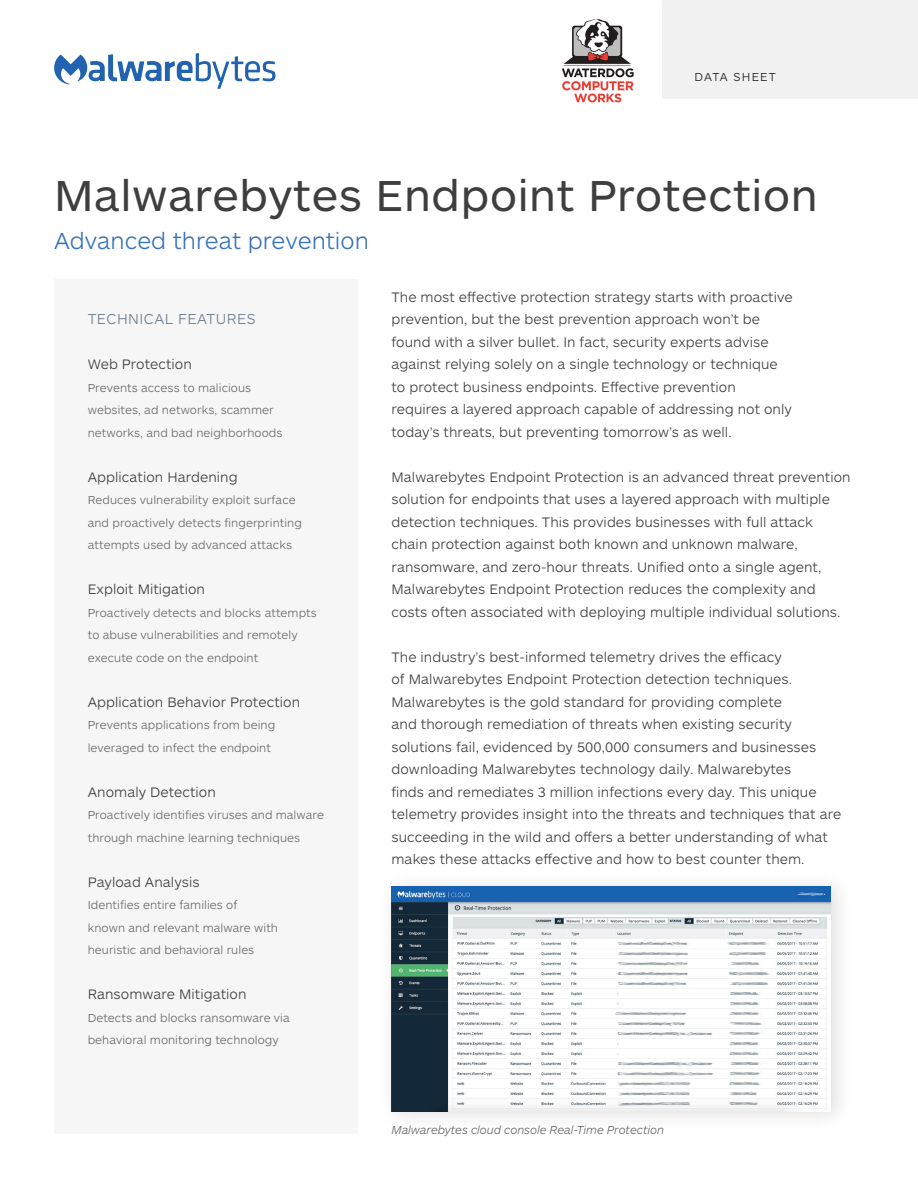
<style>
.page{position:relative;width:918px;height:1188px;background:#fff}
.page>*{position:absolute;margin:0;border:0;box-sizing:border-box;transform-origin:0 0}
.t1{font:45px "ARS Maquette Pro";letter-spacing:.015em;color:#3e3e3e}
.t2{font:300 24px "ARS Maquette Pro";color:#3a74ba}
.pullout_section__hea{font:300 15px "ARS Maquette Pro";letter-spacing:.03em;color:#718193}
.Body{font:300 14.25px/22.5px "ARS Maquette Pro";letter-spacing:.005em;color:#3e3e3f}
.Body_8pt{font:300 12px/22.5px "ARS Maquette Pro";letter-spacing:.005em;color:#6a6868}
.Captions_Left_Aligne{font:italic 300 12px "ARS Maquette Pro";letter-spacing:-.01em;color:#636366}
.article_type{font:300 12px "ARS Maquette Pro";letter-spacing:.1em;color:#231f20}
</style>
<div class="page">
<div style="left:662px;top:0;width:256px;height:99px;background:#f2f1f1"></div>
<div style="left:54px;top:279px;width:304px;height:855px;background:#f6f6f6"></div>
<div style="left:378px;top:870px;width:475px;height:262px;background:#231f20;opacity:.15"></div>
<img style="left:392px;top:886px;width:438px;height:226px">
<svg style="left:54px;top:53px;width:221px;height:36px"></svg>
<img style="left:561px;top:19px;width:73px;height:84px">
<p class="article_type" style="left:694px;top:69px;width:83px">DATA SHEET</p>
<p class="t1" style="left:54px;top:167px;width:765px">Malwarebytes Endpoint Protection</p>
<p class="t2" style="left:54px;top:225px;width:316px">Advanced threat prevention</p>
<p class="pullout_section__hea" style="left:88px;top:309px;width:169px">TECHNICAL FEATURES</p>
<p class="Body" style="left:88px;top:352px;width:106px">Web Protection</p>
<p class="Body_8pt" style="left:88px;top:376px;width:196px">Prevents access to malicious websites, ad networks, scammer networks, and bad neighborhoods</p>
<p class="Body" style="left:88px;top:465px;width:151px">Application Hardening</p>
<p class="Body_8pt" style="left:88px;top:488px;width:216px">Reduces vulnerability exploit surface and proactively detects fingerprinting attempts used by advanced attacks</p>
<p class="Body" style="left:88px;top:577px;width:119px">Exploit Mitigation</p>
<p class="Body_8pt" style="left:88px;top:601px;width:231px">Proactively detects and blocks attempts to abuse vulnerabilities and remotely execute code on the endpoint</p>
<p class="Body" style="left:88px;top:690px;width:214px">Application Behavior Protection</p>
<p class="Body_8pt" style="left:88px;top:713px;width:189px">Prevents applications from being leveraged to infect the endpoint</p>
<p class="Body" style="left:88px;top:780px;width:130px">Anomaly Detection</p>
<p class="Body_8pt" style="left:88px;top:803px;width:238px">Proactively identifies viruses and malware through machine learning techniques</p>
<p class="Body" style="left:88px;top:870px;width:113px">Payload Analysis</p>
<p class="Body_8pt" style="left:88px;top:893px;width:192px">Identifies entire families of<br>known and relevant malware with heuristic and behavioral rules</p>
<p class="Body" style="left:88px;top:982px;width:160px">Ransomware Mitigation</p>
<p class="Body_8pt" style="left:88px;top:1006px;width:204px">Detects and blocks ransomware via behavioral monitoring technology</p>
<p class="Body" style="left:392px;top:285px;width:403px">The most effective protection strategy starts with proactive prevention, but the best prevention approach won’t be found with a silver bullet. In fact, security experts advise against relying solely on a single technology or technique to protect business endpoints. Effective prevention requires a layered approach capable of addressing not only today’s threats, but preventing tomorrow’s as well.</p>
<p class="Body" style="left:392px;top:465px;width:461px">Malwarebytes Endpoint Protection is an advanced threat prevention solution for endpoints that uses a layered approach with multiple detection techniques. This provides businesses with full attack chain protection against both known and unknown malware, ransomware, and zero-hour threats. Unified onto a single agent, Malwarebytes Endpoint Protection reduces the complexity and costs often associated with deploying multiple individual solutions.</p>
<p class="Body" style="left:392px;top:645px;width:451px">The industry’s best-informed telemetry drives the efficacy<br>of Malwarebytes Endpoint Protection detection techniques.<br>Malwarebytes is the gold standard for providing complete<br>and thorough remediation of threats when existing security solutions fail, evidenced by 500,000 consumers and businesses downloading Malwarebytes technology daily. Malwarebytes<br>finds and remediates 3 million infections every day. This unique telemetry provides insight into the threats and techniques that are succeeding in the wild and offers a better understanding of what makes these attacks effective and how to best counter them.</p>
<p class="Captions_Left_Aligne" style="left:392px;top:1122px;width:274px">Malwarebytes cloud console Real-Time Protection</p>
</div>
